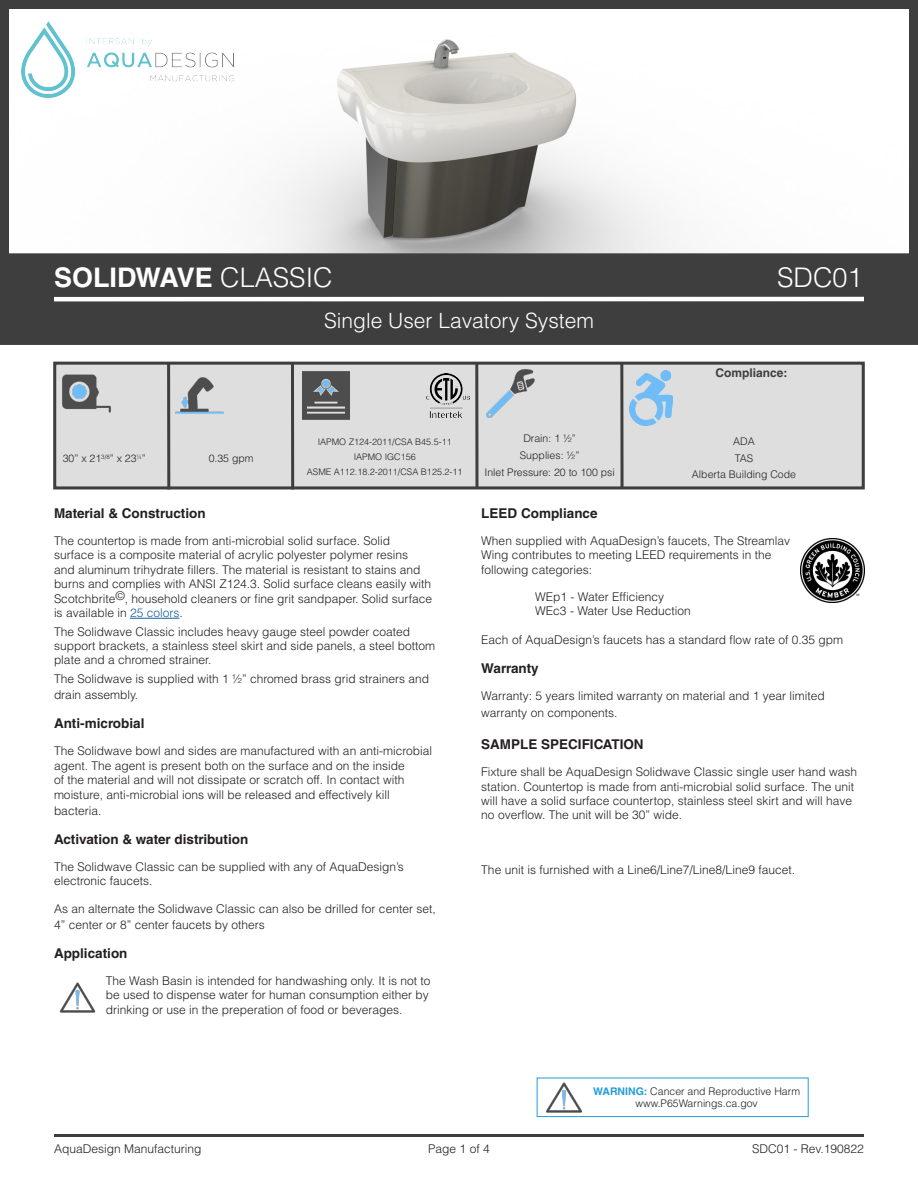
<style>
.page{position:relative;width:918px;height:1188px;background:#fff}
.page>*{position:absolute;margin:0;border:0;box-sizing:border-box;transform-origin:0 0}
.t1{font:700 27px "Helvetica LT Std";color:#fff}
.t2{font:300 27px "Helvetica LT Std";color:#fff}
.t3{font:300 21px "Helvetica LT Std";color:#fff}
.t4{font:700 13.5px "Helvetica LT Std";color:#231f20}
.t5{font:300 12px/14.4px "Helvetica LT Std";color:#231f20}
.t6{font:700 12px "Helvetica LT Std";color:#3e3e3f}
.t7{font:300 10.5px "Helvetica LT Std";color:#231f20}
.t8{font:300 9px "Helvetica LT Std";color:#231f20}
.s1{font-weight:300}
.s2{color:#175d9e}
.s3{font-weight:700;color:#239cd8}
</style>
<div class="page">
<img style="left:41px;top:39px;width:649px;height:213px">
<div style="left:0;top:0;width:918px;height:262px;border:9px solid #3e3e3f"></div>
<div style="left:0;top:256px;width:918px;height:89px;background:#3e3e3f"></div>
<hr style="left:54px;top:297px;width:810px;height:4px;background:#fff">
<hr style="left:54px;top:1134px;width:810px;height:3px;background:#3e3e3f">
<img style="left:21px;top:21px;width:213px;height:76px">
<div style="left:53px;top:362px;width:812px;height:127px;background:#dedede"></div>
<hr style="left:130px;top:618px;width:49px;height:1px;background:#175d9e">
<img style="left:801px;top:539px;width:64px;height:64px">
<div style="left:53px;top:362px;width:812px;height:127px;border:3px solid #3e3e3f"></div>
<svg style="left:620px;top:362px;width:4px;height:126px"></svg>
<hr style="left:167px;top:364px;width:3px;height:125px;background:#3e3e3f">
<hr style="left:291px;top:364px;width:3px;height:125px;background:#3e3e3f">
<hr style="left:475px;top:362px;width:3px;height:126px;background:#3e3e3f">
<img style="left:630px;top:371px;width:43px;height:55px">
<img style="left:55px;top:362px;width:64px;height:64px">
<img style="left:167px;top:364px;width:64px;height:63px">
<img style="left:479px;top:362px;width:63px;height:56px">
<img style="left:294px;top:364px;width:64px;height:63px">
<img style="left:427px;top:373px;width:42px;height:45px">
<img style="left:59px;top:982px;width:37px;height:31px">
<img style="left:541px;top:1077px;width:46px;height:41px">
<div style="left:537px;top:1078px;width:272px;height:39px;border:1px solid #239cd8"></div>
<h1 class="t1" style="left:54px;top:261px;width:280px">SOLIDWAVE <span class="s1">CLASSIC</span></h1>
<h1 class="t2" style="left:777px;top:261px;width:87px">SDC01</h1>
<h2 class="t3" style="left:324px;top:308px;width:271px">Single User Lavatory System</h2>
<p class="t6" style="left:716px;top:366px;width:74px">Compliance:</p>
<p class="t7" style="left:63px;top:452px;width:85px">30” x 21<sup>3/8</sup>” x 23<sup>1/4</sup>”</p>
<p class="t7" style="left:209px;top:452px;width:46px">0.35 gpm</p>
<p class="t8" style="left:318px;top:436px;width:136px">IAPMO Z124-2011/CSA B45.5-11</p>
<p class="t8" style="left:354px;top:451px;width:64px">IAPMO IGC156</p>
<p class="t8" style="left:307px;top:466px;width:157px">ASME A112.18.2-2011/CSA B125.2-11</p>
<p class="t4" style="left:54px;top:505px;width:153px">Material &amp; Construction</p>
<p class="t5" style="left:54px;top:533px;width:380px">The countertop is made from anti-microbial solid surface. Solid surface is a composite material of acrylic polyester polymer resins<br>and aluminum trihydrate fillers. The material is resistant to stains and burns and complies with ANSI Z124.3. Solid surface cleans easily with Scotchbrite©, household cleaners or fine grit sandpaper. Solid surface is available in <span class="s2">25 colors</span>.</p>
<p class="t5" style="left:54px;top:624px;width:383px">The Solidwave Classic includes heavy gauge steel powder coated support brackets, a stainless steel skirt and side panels, a steel bottom plate and a chromed strainer.</p>
<p class="t5" style="left:54px;top:671px;width:377px;line-height:16.2px">The Solidwave is supplied with 1 ½” chromed brass grid strainers and drain assembly.</p>
<p class="t4" style="left:54px;top:715px;width:92px">Anti-microbial</p>
<p class="t5" style="left:54px;top:744px;width:380px">The Solidwave bowl and sides are manufactured with an anti-microbial agent. The agent is present both on the surface and on the inside<br>of the material and will not dissipate or scratch off. In contact with moisture, anti-microbial ions will be released and effectively kill</p>
<p class="t5" style="left:54px;top:803px;width:49px">bacteria.</p>
<p class="t4" style="left:54px;top:831px;width:196px">Activation &amp; water distribution</p>
<p class="t5" style="left:54px;top:859px;width:351px">The Solidwave Classic can be supplied with any of AquaDesign’s electronic faucets.</p>
<p class="t5" style="left:54px;top:900px;width:383px;line-height:16.2px">As an alternate the Solidwave Classic can also be drilled for center set,<br>4” center or 8” center faucets by others</p>
<p class="t4" style="left:54px;top:945px;width:75px">Application</p>
<p class="t5" style="left:106px;top:973px;width:326px">The Wash Basin is intended for handwashing only. It is not to be used to dispense water for human consumption either by drinking or use in the preperation of food or beverages.</p>
<p class="t7" style="left:523px;top:432px;width:54px">Drain: 1 1/2”</p>
<p class="t7" style="left:520px;top:449px;width:61px">Supplies: 1/2”</p>
<p class="t7" style="left:484px;top:465px;width:132px">Inlet Pressure: 20 to 100 psi</p>
<p class="t7" style="left:733px;top:434px;width:23px">ADA</p>
<p class="t7" style="left:735px;top:451px;width:20px">TAS</p>
<p class="t7" style="left:692px;top:468px;width:106px">Alberta Building Code</p>
<p class="t4" style="left:481px;top:505px;width:118px">LEED Compliance</p>
<p class="t5" style="left:481px;top:533px;width:310px">When supplied with AquaDesign’s faucets, The Streamlav<br>Wing contributes to meeting LEED requirements in the following categories:</p>
<p class="t5" style="left:535px;top:589px;width:130px">WEp1 - Water Efficiency</p>
<p class="t5" style="left:535px;top:604px;width:157px">WEc3 - Water Use Reduction</p>
<p class="t5" style="left:481px;top:633px;width:363px">Each of AquaDesign’s faucets has a standard flow rate of 0.35 gpm</p>
<p class="t4" style="left:481px;top:660px;width:59px">Warranty</p>
<p class="t5" style="left:481px;top:688px;width:345px;line-height:16.2px">Warranty: 5 years limited warranty on material and 1 year limited warranty on components.</p>
<p class="t4" style="left:481px;top:736px;width:164px">SAMPLE SPECIFICATION</p>
<p class="t5" style="left:481px;top:765px;width:377px">Fixture shall be AquaDesign Solidwave Classic single user hand wash station. Countertop is made from anti-microbial solid surface. The unit will have a solid surface countertop, stainless steel skirt and will have no overflow. The unit will be 30” wide.</p>
<p class="t5" style="left:481px;top:862px;width:315px">The unit is furnished with a Line6/Line7/Line8/Line9 faucet.</p>
<p class="t7" style="left:593px;top:1084px;width:209px"><span class="s3">WARNING:</span> Cancer and Reproductive Harm</p>
<p class="t7" style="left:636px;top:1097px;width:124px">www.P65Warnings.ca.gov</p>
<p class="t5" style="left:54px;top:1141px;width:149px">AquaDesign Manufacturing</p>
<p class="t5" style="left:428px;top:1141px;width:63px">Page 1 of 4</p>
<p class="t5" style="left:752px;top:1141px;width:113px">SDC01 - Rev.190822</p>
</div>
